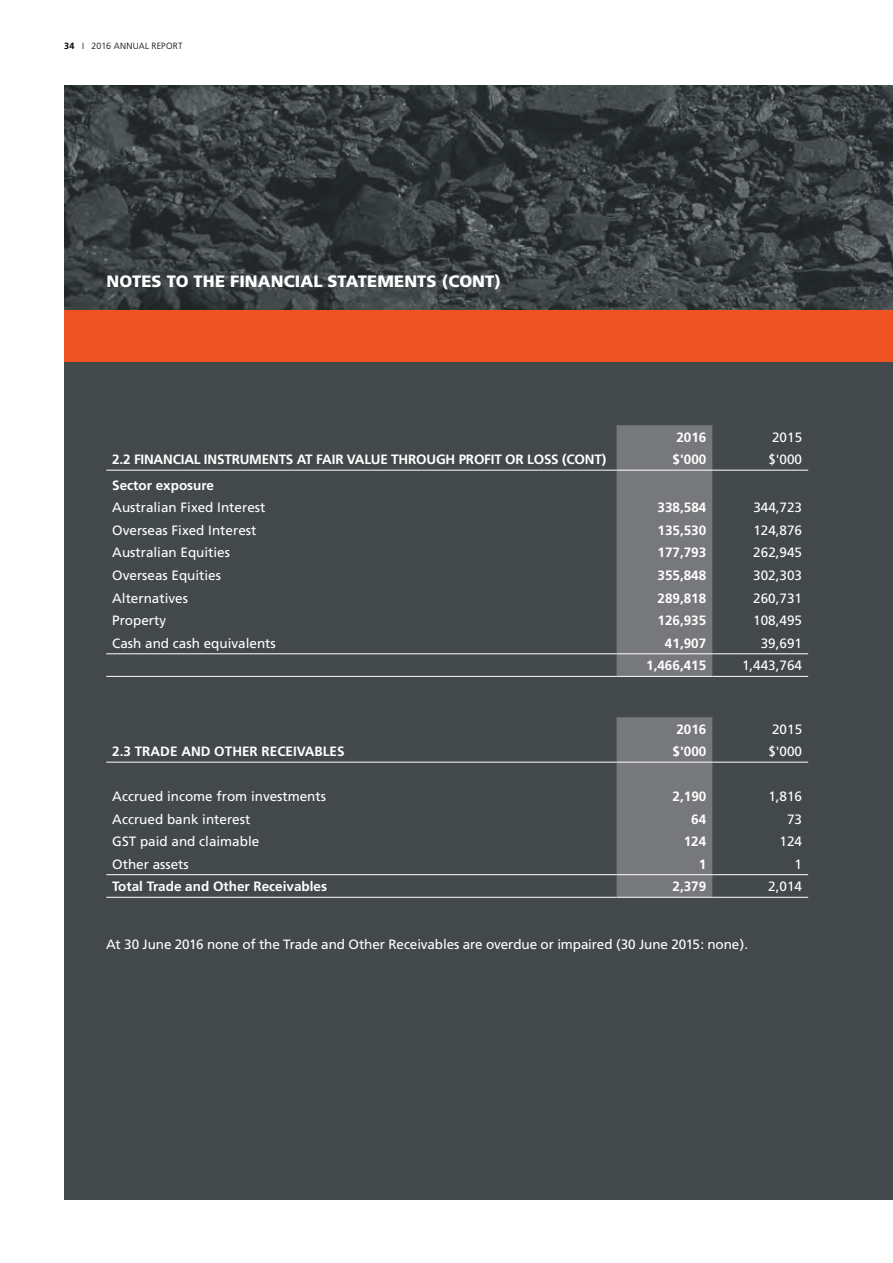
<style>
.page{position:relative;width:893px;height:1263px;background:#fff}
.page>*{position:absolute;margin:0;border:0;box-sizing:border-box;transform-origin:0 0}
.t1{font:900 16.5px "Frutiger CE";letter-spacing:.005em;color:#fff}
.t2{font:13.5px "Frutiger CE";color:#fff}
.t3{font:700 13.5px "Frutiger CE";color:#fff}
.t4{font:300 9px "Frutiger";letter-spacing:.025em;color:#000}
.s1{font-family:"Frutiger CE";font-weight:700}
</style>
<div class="page">
<div style="left:64px;top:85px;width:829px;height:1114px;background:#43494b"></div>
<img style="left:64px;top:85px;width:829px;height:225px">
<div style="left:64px;top:310px;width:829px;height:51px;background:#f05323"></div>
<div style="left:617px;top:425px;width:95px;height:251px;background:#77787b"></div>
<hr style="left:106px;top:653px;width:511px;height:1px;background:#fff">
<hr style="left:617px;top:653px;width:95px;height:1px;background:#fff">
<hr style="left:712px;top:653px;width:96px;height:1px;background:#fff">
<hr style="left:106px;top:676px;width:511px;height:1px;background:#fff">
<hr style="left:617px;top:676px;width:95px;height:1px;background:#fff">
<hr style="left:712px;top:676px;width:96px;height:1px;background:#fff">
<hr style="left:106px;top:470px;width:511px;height:1px;background:#fff">
<hr style="left:617px;top:470px;width:95px;height:1px;background:#fff">
<hr style="left:712px;top:470px;width:96px;height:1px;background:#fff">
<div style="left:617px;top:717px;width:95px;height:180px;background:#77787b"></div>
<hr style="left:106px;top:874px;width:511px;height:1px;background:#fff">
<hr style="left:617px;top:874px;width:95px;height:1px;background:#fff">
<hr style="left:712px;top:874px;width:96px;height:1px;background:#fff">
<hr style="left:106px;top:897px;width:511px;height:1px;background:#fff">
<hr style="left:617px;top:897px;width:95px;height:1px;background:#fff">
<hr style="left:712px;top:897px;width:96px;height:1px;background:#fff">
<hr style="left:106px;top:762px;width:511px;height:1px;background:#fff">
<hr style="left:617px;top:762px;width:95px;height:1px;background:#fff">
<hr style="left:712px;top:762px;width:96px;height:1px;background:#fff">
<p class="t4" style="left:64px;top:41px;width:120px"><span class="s1">34</span> I 2016 ANNUAL REPORT</p>
<p class="t1" style="left:106px;top:271px;width:396px">NOTES TO THE FINANCIAL STATEMENTS (CONT)</p>
<p class="t3" style="left:676px;top:429px;width:32px">2016</p>
<p class="t2" style="left:772px;top:429px;width:32px">2015</p>
<p class="t3" style="left:112px;top:451px;width:495px">2.2 FINANCIAL INSTRUMENTS AT FAIR VALUE THROUGH PROFIT OR LOSS (CONT)</p>
<p class="t3" style="left:673px;top:451px;width:35px">$'000</p>
<p class="t2" style="left:768px;top:452px;width:35px">$'000</p>
<p class="t3" style="left:112px;top:477px;width:103px">Sector exposure</p>
<p class="t2" style="left:112px;top:500px;width:155px">Australian Fixed Interest</p>
<p class="t3" style="left:658px;top:499px;width:50px">338,584</p>
<p class="t2" style="left:753px;top:500px;width:50px">344,723</p>
<p class="t2" style="left:112px;top:522px;width:146px">Overseas Fixed Interest</p>
<p class="t3" style="left:657px;top:522px;width:50px">135,530</p>
<p class="t2" style="left:753px;top:522px;width:50px">124,876</p>
<p class="t2" style="left:112px;top:545px;width:119px">Australian Equities</p>
<p class="t3" style="left:657px;top:545px;width:50px">177,793</p>
<p class="t2" style="left:753px;top:545px;width:50px">262,945</p>
<p class="t2" style="left:112px;top:567px;width:110px">Overseas Equities</p>
<p class="t3" style="left:657px;top:567px;width:50px">355,848</p>
<p class="t2" style="left:753px;top:567px;width:50px">302,303</p>
<p class="t2" style="left:112px;top:590px;width:77px">Alternatives</p>
<p class="t3" style="left:657px;top:590px;width:50px">289,818</p>
<p class="t2" style="left:753px;top:590px;width:50px">260,731</p>
<p class="t2" style="left:112px;top:613px;width:56px">Property</p>
<p class="t3" style="left:657px;top:612px;width:50px">126,935</p>
<p class="t2" style="left:753px;top:613px;width:50px">108,495</p>
<p class="t2" style="left:112px;top:635px;width:165px">Cash and cash equivalents</p>
<p class="t3" style="left:665px;top:635px;width:43px">41,907</p>
<p class="t2" style="left:761px;top:635px;width:43px">39,691</p>
<p class="t3" style="left:646px;top:658px;width:62px">1,466,415</p>
<p class="t2" style="left:742px;top:658px;width:62px">1,443,764</p>
<p class="t3" style="left:676px;top:721px;width:32px">2016</p>
<p class="t2" style="left:772px;top:721px;width:32px">2015</p>
<p class="t3" style="left:112px;top:743px;width:234px">2.3 TRADE AND OTHER RECEIVABLES</p>
<p class="t3" style="left:673px;top:743px;width:35px">$'000</p>
<p class="t2" style="left:768px;top:744px;width:35px">$'000</p>
<p class="t2" style="left:112px;top:788px;width:215px">Accrued income from investments</p>
<p class="t3" style="left:673px;top:788px;width:35px">2,190</p>
<p class="t2" style="left:768px;top:788px;width:35px">1,816</p>
<p class="t2" style="left:112px;top:811px;width:140px">Accrued bank interest</p>
<p class="t3" style="left:691px;top:811px;width:17px">64</p>
<p class="t2" style="left:787px;top:811px;width:17px">73</p>
<p class="t2" style="left:112px;top:833px;width:149px">GST paid and claimable</p>
<p class="t3" style="left:684px;top:833px;width:24px">124</p>
<p class="t2" style="left:780px;top:833px;width:24px">124</p>
<p class="t2" style="left:112px;top:856px;width:78px">Other assets</p>
<p class="t3" style="left:699px;top:856px;width:9px">1</p>
<p class="t2" style="left:795px;top:856px;width:9px">1</p>
<p class="t3" style="left:112px;top:878px;width:216px">Total Trade and Other Receivables</p>
<p class="t3" style="left:672px;top:878px;width:35px">2,379</p>
<p class="t2" style="left:768px;top:879px;width:35px">2,014</p>
<p class="t2" style="left:106px;top:936px;width:643px">At 30 June 2016 none of the Trade and Other Receivables are overdue or impaired (30 June 2015: none).</p>
</div>
